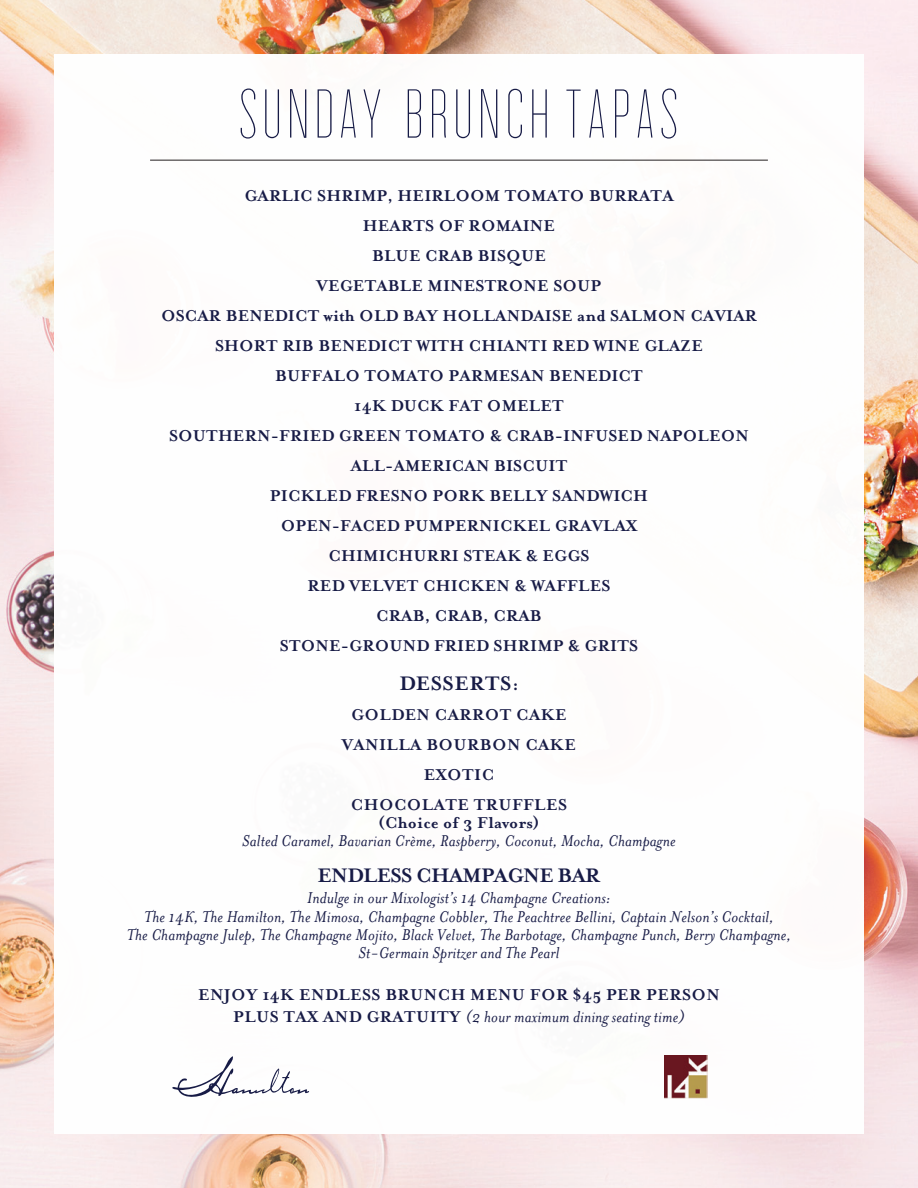
<style>
.page{position:relative;width:918px;height:1188px;background:#fff}
.page>*{position:absolute;margin:0;border:0;box-sizing:border-box;transform-origin:0 0}
.t1{font:82.35px "Cyclone Inline";color:#171b46}
.t2{font:700 22.5px "Mrs Eaves";letter-spacing:-.025em;color:#171b46}
.t3{font:700 22.5px "Mrs Eaves";letter-spacing:.025em;color:#171b46}
.t4{font:700 18px/30px "Mrs Eaves";letter-spacing:.01em;color:#171b46;text-align:center}
.t5{font:italic 18px/18px "Mrs Eaves";letter-spacing:.01em;color:#171b46;text-align:center}
.s1{font-weight:700;font-style:normal}
.s2{font-weight:400;font-style:italic}
</style>
<div class="page">
<img style="left:0;top:0;width:918px;height:1188px">
<div style="left:54px;top:54px;width:810px;height:1080px;background:#fff"></div>
<img style="left:664px;top:1055px;width:43px;height:43px">
<svg style="left:172px;top:1056px;width:137px;height:41px"></svg>
<hr style="left:150px;top:160px;width:618px;height:1px;background:#231f20">
<p class="t1" style="left:237px;top:72px;width:445px">SUNDAY BRUNCH TAPAS</p>
<p class="t4" style="left:161px;top:181px;width:597px">GARLIC SHRIMP, HEIRLOOM TOMATO BURRATA<br>HEARTS OF ROMAINE<br>BLUE CRAB BISQUE<br>VEGETABLE MINESTRONE SOUP<br>OSCAR BENEDICT with OLD BAY HOLLANDAISE and SALMON CAVIAR<br>SHORT RIB BENEDICT WITH CHIANTI RED WINE GLAZE<br>BUFFALO TOMATO PARMESAN BENEDICT<br>14K DUCK FAT OMELET<br>SOUTHERN-FRIED GREEN TOMATO &amp; CRAB-INFUSED NAPOLEON<br>ALL-AMERICAN BISCUIT<br>PICKLED FRESNO PORK BELLY SANDWICH<br>OPEN-FACED PUMPERNICKEL GRAVLAX<br>CHIMICHURRI STEAK &amp; EGGS<br>RED VELVET CHICKEN &amp; WAFFLES<br>CRAB, CRAB, CRAB<br>STONE-GROUND FRIED SHRIMP &amp; GRITS</p>
<p class="t3" style="left:399px;top:670px;width:121px">DESSERTS:</p>
<p class="t4" style="left:342px;top:700px;width:236px">GOLDEN CARROT CAKE<br>VANILLA BOURBON CAKE<br>EXOTIC<br>CHOCOLATE TRUFFLES</p>
<p class="t5" style="left:242px;top:814px;width:435px"><span class="s1">(Choice of 3 Flavors)<br></span>Salted Caramel, Bavarian Crème, Raspberry, Coconut, Mocha, Champagne</p>
<p class="t2" style="left:317px;top:862px;width:285px">ENDLESS CHAMPAGNE BAR</p>
<p class="t5" style="left:307px;top:889px;width:305px">Indulge in our Mixologist’s 14 Champagne Creations:</p>
<p class="t5" style="left:127px;top:908px;width:666px">The 14K, The Hamilton, The Mimosa, Champagne Cobbler, The Peachtree Bellini, Captain Nelson’s Cocktail,<br>The Champagne Julep, The Champagne Mojito, Black Velvet, The Barbotage, Champagne Punch, Berry Champagne,<br>St-Germain Spritzer and The Pearl</p>
<p class="t4" style="left:198px;top:984px;width:523px;line-height:21.6px">ENJOY 14K ENDLESS BRUNCH MENU FOR $45 PER PERSON<br>PLUS TAX AND GRATUITY <span class="s2">(2 hour maximum dining seating time)</span></p>
</div>
